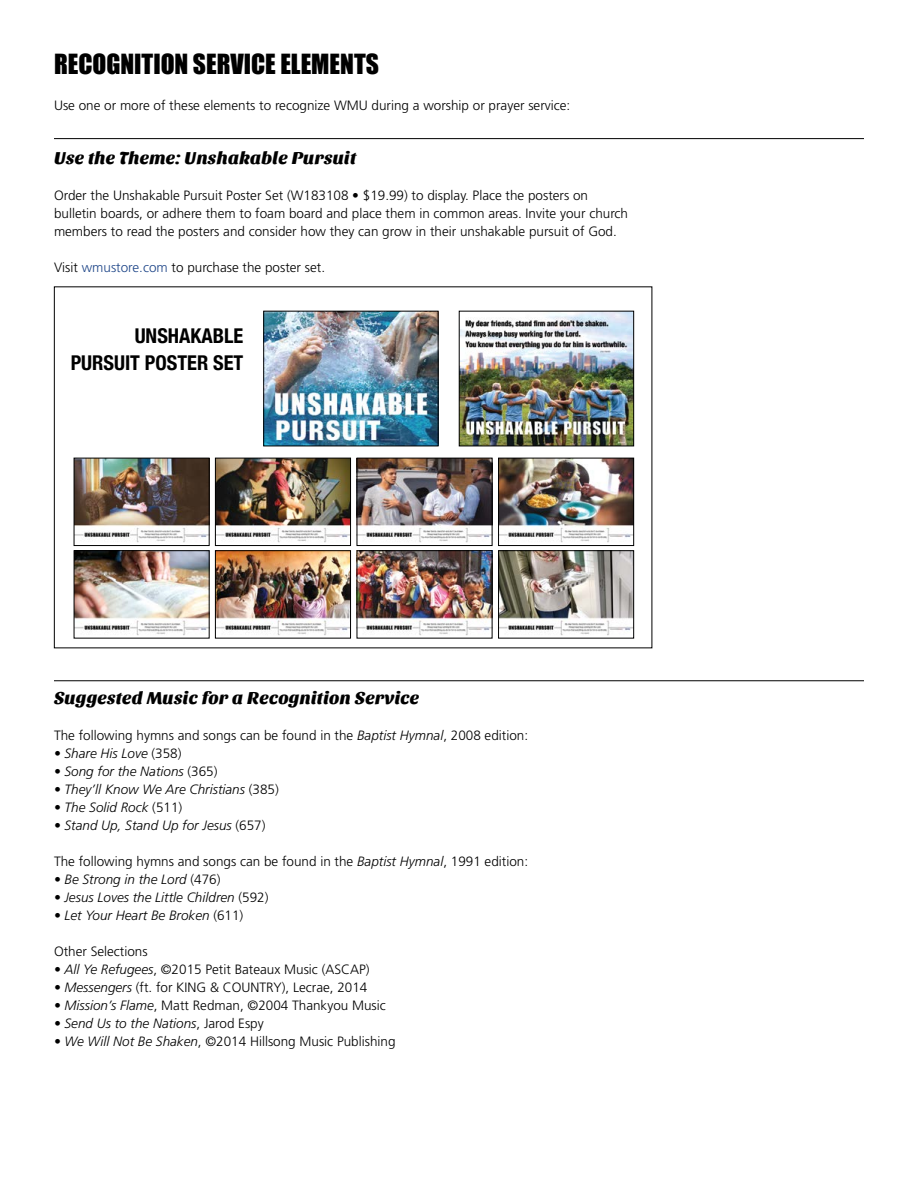
<style>
.page{position:relative;width:918px;height:1188px;background:#fff}
.page>*{position:absolute;margin:0;border:0;box-sizing:border-box;transform-origin:0 0}
.t1{font:25.5px "Impact";color:#000}
.t2{font:700 condensed 20.4px "Helvetica Neue";color:#000}
.t3{font:18px "Sansita One";color:#000}
.t4{font:300 13.5px/18px "Frutiger";color:#000}
.t5{font:italic 300 13.5px "Frutiger";color:#000}
.s1{color:#204789}
.s2{font-style:italic}
.s3{font-style:normal}
</style>
<div class="page">
<img style="left:265px;top:313px;width:171px;height:131px">
<div style="left:263px;top:311px;width:175px;height:135px;border:1px solid #000"></div>
<img style="left:461px;top:313px;width:171px;height:131px">
<div style="left:459px;top:311px;width:175px;height:135px;border:1px solid #000"></div>
<img style="left:76px;top:460px;width:131px;height:83px">
<div style="left:74px;top:458px;width:135px;height:88px;border:1px solid #000"></div>
<img style="left:217px;top:460px;width:132px;height:83px">
<div style="left:215px;top:458px;width:136px;height:88px;border:1px solid #000"></div>
<img style="left:359px;top:460px;width:131px;height:83px">
<div style="left:357px;top:458px;width:135px;height:88px;border:1px solid #000"></div>
<img style="left:500px;top:460px;width:132px;height:83px">
<div style="left:498px;top:458px;width:136px;height:88px;border:1px solid #000"></div>
<img style="left:76px;top:552px;width:131px;height:84px">
<div style="left:74px;top:550px;width:135px;height:88px;border:1px solid #000"></div>
<img style="left:217px;top:552px;width:132px;height:84px">
<div style="left:215px;top:550px;width:136px;height:88px;border:1px solid #000"></div>
<img style="left:359px;top:552px;width:131px;height:84px">
<div style="left:357px;top:550px;width:135px;height:88px;border:1px solid #000"></div>
<img style="left:500px;top:552px;width:132px;height:84px">
<div style="left:498px;top:550px;width:136px;height:88px;border:1px solid #000"></div>
<hr style="left:54px;top:680px;width:810px;height:1px;background:#000">
<hr style="left:54px;top:138px;width:810px;height:1px;background:#000">
<p class="t1" style="left:54px;top:44px;width:326px">RECOGNITION SERVICE ELEMENTS</p>
<p class="t4" style="left:54px;top:97px;width:518px">Use one or more of these elements to recognize WMU during a worship or prayer service:</p>
<p class="t3" style="left:54px;top:148px;width:304px">Use the Theme: Unshakable Pursuit</p>
<p class="t4" style="left:54px;top:187px;width:576px">Order the Unshakable Pursuit Poster Set (W183108 • $19.99) to display. Place the posters on bulletin boards, or adhere them to foam board and place them in common areas. Invite your church members to read the posters and consider how they can grow in their unshakable pursuit of God.</p>
<p class="t4" style="left:54px;top:259px;width:273px">Visit <span class="s1">wmustore.com</span> to purchase the poster set.</p>
<p class="t2" style="left:135px;top:319px;width:110px">UNSHAKABLE</p>
<p class="t2" style="left:71px;top:346px;width:174px">PURSUIT POSTER SET</p>
<p class="t3" style="left:54px;top:688px;width:367px">Suggested Music for a Recognition Service</p>
<p class="t4" style="left:54px;top:727px;width:476px">The following hymns and songs can be found in the <span class="s2">Baptist Hymnal</span>, 2008 edition:</p>
<p class="t5" style="left:54px;top:746px;width:129px">• Share His Love <span class="s3">(358)</span></p>
<p class="t5" style="left:54px;top:764px;width:165px">• Song for the Nations <span class="s3">(365)</span></p>
<p class="t5" style="left:54px;top:782px;width:226px">• They’ll Know We Are Christians <span class="s3">(385)</span></p>
<p class="t5" style="left:54px;top:800px;width:130px">• The Solid Rock <span class="s3">(511)</span></p>
<p class="t5" style="left:54px;top:818px;width:213px">• Stand Up, Stand Up for Jesus <span class="s3">(657)</span></p>
<p class="t4" style="left:54px;top:853px;width:476px">The following hymns and songs can be found in the <span class="s2">Baptist Hymnal</span>, 1991 edition:</p>
<p class="t5" style="left:54px;top:872px;width:168px">• Be Strong in the Lord <span class="s3">(476)</span></p>
<p class="t5" style="left:54px;top:890px;width:216px">• Jesus Loves the Little Children <span class="s3">(592)</span></p>
<p class="t5" style="left:54px;top:908px;width:191px">• Let Your Heart Be Broken <span class="s3">(611)</span></p>
<p class="t4" style="left:54px;top:943px;width:95px">Other Selections</p>
<p class="t4" style="left:54px;top:961px;width:317px"><span class="s2">• All Ye Refugees</span>, ©2015 Petit Bateaux Music (ASCAP)</p>
<p class="t4" style="left:54px;top:979px;width:315px"><span class="s2">• Messengers</span> (ft. for KING &amp; COUNTRY), Lecrae, 2014</p>
<p class="t4" style="left:54px;top:997px;width:333px"><span class="s2">• Mission’s Flame</span>, Matt Redman, ©2004 Thankyou Music</p>
<p class="t5" style="left:54px;top:1016px;width:211px">• Send Us to the Nations<span class="s3">, Jarod Espy</span></p>
<p class="t4" style="left:54px;top:1033px;width:343px"><span class="s2">• We Will Not Be Shaken</span>, ©2014 Hillsong Music Publishing</p>
</div>
